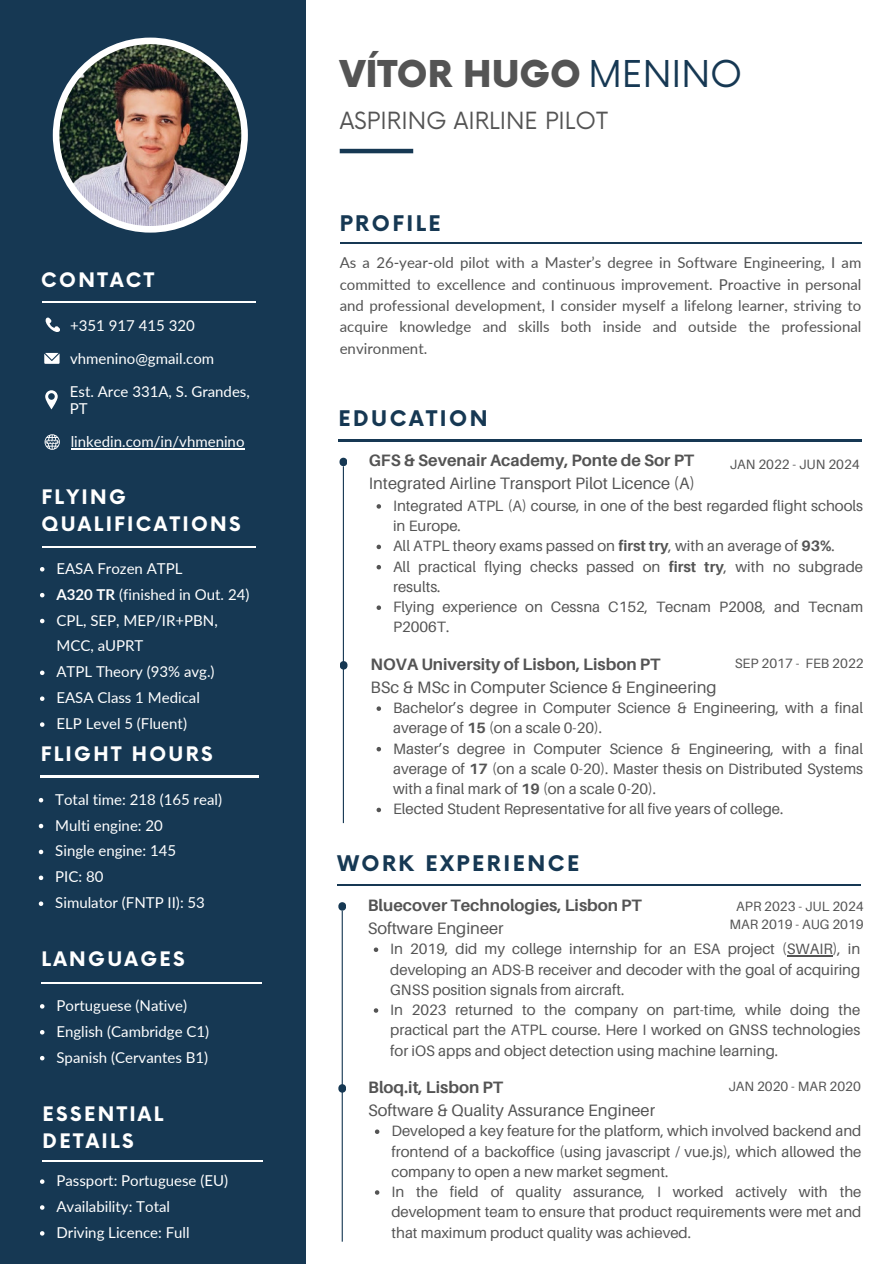
<style>
.page{position:relative;width:894px;height:1264px;background:#fff}
.page>*{position:absolute;margin:0;border:0;box-sizing:border-box;transform-origin:0 0}
.t1{font:900 36px "Now";color:#545454}
.t2{font:23.1px "Now";color:#545454}
.t3{font:700 21px "Now";letter-spacing:.12em;color:#163853}
.t4{font:700 19.5px/27px "Now";letter-spacing:.12em;color:#fff}
.t5{font:16.5px "Aileron";color:#545454}
.t6{font:700 16.5px "Aileron";color:#545454}
.t7{font:15px/20.2px "Aileron";color:#545454;text-align:justify}
.t8{font:15px/16.8px "Lato";color:#fff}
.t9{font:15px/21.3px "Lato";color:#545454;text-align:justify}
.t10{font:13.5px "Aileron";color:#545454}
.s1{font-weight:700}
.s2{font-weight:400;color:#163853}
</style>
<div class="page">
<div style="left:0;top:0;width:305px;height:1263px;background:#163853"></div>
<hr style="left:339px;top:149px;width:74px;height:4px;background:#163853">
<div style="left:53px;top:38px;width:195px;height:194px;background:#fff;border-radius:50%"></div>
<img style="left:59px;top:44px;width:182px;height:182px;border-radius:50%">
<svg style="left:45px;top:317px;width:15px;height:15px"></svg>
<svg style="left:44px;top:353px;width:16px;height:11px"></svg>
<svg style="left:45px;top:390px;width:13px;height:19px"></svg>
<svg style="left:45px;top:434px;width:15px;height:16px"></svg>
<hr style="left:42px;top:301px;width:214px;height:2px;background:#fff">
<hr style="left:71px;top:448px;width:173px;height:1px;background:#fff">
<hr style="left:42px;top:546px;width:214px;height:1px;background:#fff">
<svg style="left:40px;top:567px;width:4px;height:4px"></svg>
<svg style="left:40px;top:593px;width:4px;height:4px"></svg>
<svg style="left:40px;top:618px;width:4px;height:5px"></svg>
<svg style="left:40px;top:670px;width:4px;height:5px"></svg>
<svg style="left:40px;top:696px;width:4px;height:5px"></svg>
<svg style="left:40px;top:722px;width:4px;height:4px"></svg>
<hr style="left:338px;top:440px;width:523px;height:1px;background:#163853">
<svg style="left:339px;top:457px;width:8px;height:9px"></svg>
<hr style="left:343px;top:466px;width:1px;height:357px;background:#163853">
<svg style="left:340px;top:661px;width:7px;height:8px"></svg>
<hr style="left:337px;top:884px;width:523px;height:1px;background:#163853">
<svg style="left:338px;top:902px;width:8px;height:8px"></svg>
<hr style="left:341px;top:910px;width:2px;height:331px;background:#163853">
<svg style="left:338px;top:1084px;width:8px;height:8px"></svg>
<hr style="left:40px;top:776px;width:219px;height:1px;background:#fff">
<svg style="left:39px;top:798px;width:4px;height:4px"></svg>
<svg style="left:39px;top:823px;width:4px;height:5px"></svg>
<svg style="left:39px;top:849px;width:4px;height:5px"></svg>
<svg style="left:39px;top:875px;width:4px;height:5px"></svg>
<svg style="left:39px;top:901px;width:4px;height:5px"></svg>
<hr style="left:42px;top:1160px;width:220px;height:1px;background:#fff">
<svg style="left:40px;top:1179px;width:4px;height:4px"></svg>
<svg style="left:40px;top:1205px;width:4px;height:4px"></svg>
<svg style="left:40px;top:1231px;width:4px;height:4px"></svg>
<hr style="left:339px;top:242px;width:522px;height:2px;background:#163853">
<svg style="left:376px;top:504px;width:5px;height:4px"></svg>
<svg style="left:376px;top:544px;width:5px;height:5px"></svg>
<svg style="left:376px;top:565px;width:5px;height:4px"></svg>
<svg style="left:376px;top:605px;width:5px;height:5px"></svg>
<svg style="left:376px;top:706px;width:5px;height:5px"></svg>
<svg style="left:376px;top:747px;width:5px;height:4px"></svg>
<svg style="left:376px;top:807px;width:5px;height:5px"></svg>
<svg style="left:373px;top:947px;width:5px;height:5px"></svg>
<hr style="left:786px;top:955px;width:46px;height:1px;background:#545454">
<svg style="left:373px;top:1008px;width:5px;height:4px"></svg>
<svg style="left:375px;top:1129px;width:4px;height:4px"></svg>
<svg style="left:375px;top:1190px;width:4px;height:4px"></svg>
<hr style="left:41px;top:982px;width:221px;height:1px;background:#fff">
<svg style="left:40px;top:1004px;width:4px;height:4px"></svg>
<svg style="left:40px;top:1030px;width:4px;height:4px"></svg>
<svg style="left:40px;top:1055px;width:4px;height:5px"></svg>
<h5 class="t4" style="left:41px;top:267px;width:114px">CONTACT</h5>
<p class="t8" style="left:70px;top:317px;width:126px">+351 917 415 320</p>
<p class="t8" style="left:70px;top:350px;width:145px">vhmenino@gmail.com</p>
<p class="t8" style="left:70px;top:383px;width:181px">Est. Arce 331A, S. Grandes,<br>PT</p>
<p class="t8" style="left:71px;top:432px;width:175px">linkedin.com/in/vhmenino</p>
<p class="t4" style="left:42px;top:485px;width:201px">FLYING<br>QUALIFICATIONS</p>
<p class="t8" style="left:56px;top:559px;width:127px">EASA Frozen ATPL</p>
<p class="t8" style="left:56px;top:585px;width:194px"><span class="s1">A320 TR</span> (finished in Out. 24)</p>
<p class="t8" style="left:56px;top:607px;width:163px;line-height:25.8px">CPL, SEP, MEP/IR+PBN,<br>MCC, aUPRT</p>
<h5 class="t8" style="left:56px;top:663px;width:159px">ATPL Theory (93% avg.)</h5>
<p class="t8" style="left:56px;top:689px;width:145px">EASA Class 1 Medical</p>
<p class="t8" style="left:56px;top:715px;width:132px">ELP Level 5 (Fluent)</p>
<p class="t4" style="left:41px;top:742px;width:173px">FLIGHT HOURS</p>
<h5 class="t8" style="left:55px;top:790px;width:168px">Total time: 218 (165 real)</h5>
<p class="t8" style="left:55px;top:816px;width:109px">Multi engine: 20</p>
<p class="t8" style="left:55px;top:842px;width:122px">Single engine: 145</p>
<p class="t8" style="left:55px;top:868px;width:50px">PIC: 80</p>
<p class="t8" style="left:55px;top:894px;width:151px">Simulator (FNTP II): 53</p>
<p class="t4" style="left:41px;top:946px;width:145px">LANGUAGES</p>
<p class="t8" style="left:56px;top:996px;width:132px">Portuguese (Native)</p>
<p class="t8" style="left:56px;top:1022px;width:154px">English (Cambridge C1)</p>
<h6 class="t8" style="left:56px;top:1048px;width:153px">Spanish (Cervantes B1)</h6>
<p class="t4" style="left:43px;top:1101px;width:122px">ESSENTIAL<br>DETAILS</p>
<p class="t8" style="left:56px;top:1171px;width:173px">Passport: Portuguese (EU)</p>
<h5 class="t8" style="left:56px;top:1197px;width:115px">Availability: Total</h5>
<p class="t8" style="left:56px;top:1223px;width:135px">Driving Licence: Full</p>
<p class="t1" style="left:339px;top:54px;width:404px">VÍTOR HUGO <span class="s2">MENINO</span></p>
<p class="t2" style="left:339px;top:107px;width:270px">ASPIRING AIRLINE PILOT</p>
<h5 class="t3" style="left:339px;top:212px;width:102px">PROFILE</h5>
<p class="t9" style="left:339px;top:252px;width:523px">As a 26-year-old pilot with a Master’s degree in Software Engineering, I am committed to excellence and continuous improvement. Proactive in personal and professional development, I consider myself a lifelong learner, striving to acquire knowledge and skills both inside and outside the professional environment.</p>
<p class="t3" style="left:338px;top:407px;width:151px">EDUCATION</p>
<p class="t6" style="left:368px;top:450px;width:327px">GFS &amp; Sevenair Academy, Ponte de Sor PT</p>
<p class="t10" style="left:729px;top:456px;width:131px">JAN 2022 - JUN 2024</p>
<h1 class="t5" style="left:368px;top:473px;width:327px">Integrated Airline Transport Pilot Licence (A)</h1>
<p class="t7" style="left:393px;top:495px;width:471px">Integrated ATPL (A) course, in one of the best regarded flight schools in Europe.</p>
<h3 class="t7" style="left:393px;top:535px;width:443px">All ATPL theory exams passed on <span class="s1">first try</span>, with an average of <span class="s1">93%</span>.</h3>
<h6 class="t7" style="left:393px;top:556px;width:471px">All practical flying checks passed on <span class="s1">first try</span>, with no subgrade results.</h6>
<p class="t7" style="left:393px;top:596px;width:471px">Flying experience on Cessna C152, Tecnam P2008, and Tecnam<br>P2006T.</p>
<h4 class="t6" style="left:370px;top:654px;width:291px">NOVA University of Lisbon, Lisbon PT</h4>
<h2 class="t10" style="left:734px;top:654px;width:130px">SEP 2017 - FEB 2022</h2>
<h3 class="t5" style="left:370px;top:676px;width:347px">BSc &amp; MSc in Computer Science &amp; Engineering</h3>
<p class="t7" style="left:393px;top:697px;width:471px">Bachelor’s degree in Computer Science &amp; Engineering, with a final average of <span class="s1">15</span> (on a scale 0-20).</p>
<p class="t7" style="left:393px;top:738px;width:471px">Master’s degree in Computer Science &amp; Engineering, with a final average of <span class="s1">17</span> (on a scale 0-20). Master thesis on Distributed Systems with a final mark of <span class="s1">19</span> (on a scale 0-20).</p>
<p class="t7" style="left:393px;top:798px;width:392px">Elected Student Representative for all five years of college.</p>
<p class="t3" style="left:337px;top:851px;width:243px">WORK EXPERIENCE</p>
<p class="t10" style="left:736px;top:897px;width:129px">APR 2023 - JUL 2024</p>
<h6 class="t10" style="left:729px;top:915px;width:136px">MAR 2019 - AUG 2019</h6>
<p class="t6" style="left:367px;top:894px;width:275px">Bluecover Technologies, Lisbon PT</p>
<p class="t5" style="left:367px;top:917px;width:137px">Software Engineer</p>
<h3 class="t7" style="left:390px;top:938px;width:471px">In 2019, did my college internship for an ESA project (SWAIR), in developing an ADS-B receiver and decoder with the goal of acquiring GNSS position signals from aircraft.</h3>
<h6 class="t7" style="left:390px;top:999px;width:471px">In 2023 returned to the company on part-time, while doing the practical part the ATPL course. Here I worked on GNSS technologies for iOS apps and object detection using machine learning.</h6>
<p class="t6" style="left:368px;top:1076px;width:136px">Bloq.it, Lisbon PT</p>
<p class="t10" style="left:728px;top:1077px;width:134px">JAN 2020 - MAR 2020</p>
<p class="t5" style="left:368px;top:1099px;width:288px">Software &amp; Quality Assurance Engineer</p>
<p class="t7" style="left:391px;top:1120px;width:471px">Developed a key feature for the platform, which involved backend and frontend of a backoffice (using javascript / vue.js), which allowed the company to open a new market segment.</p>
<p class="t7" style="left:391px;top:1181px;width:471px">In the field of quality assurance, I worked actively with the development team to ensure that product requirements were met and that maximum product quality was achieved.</p>
</div>
